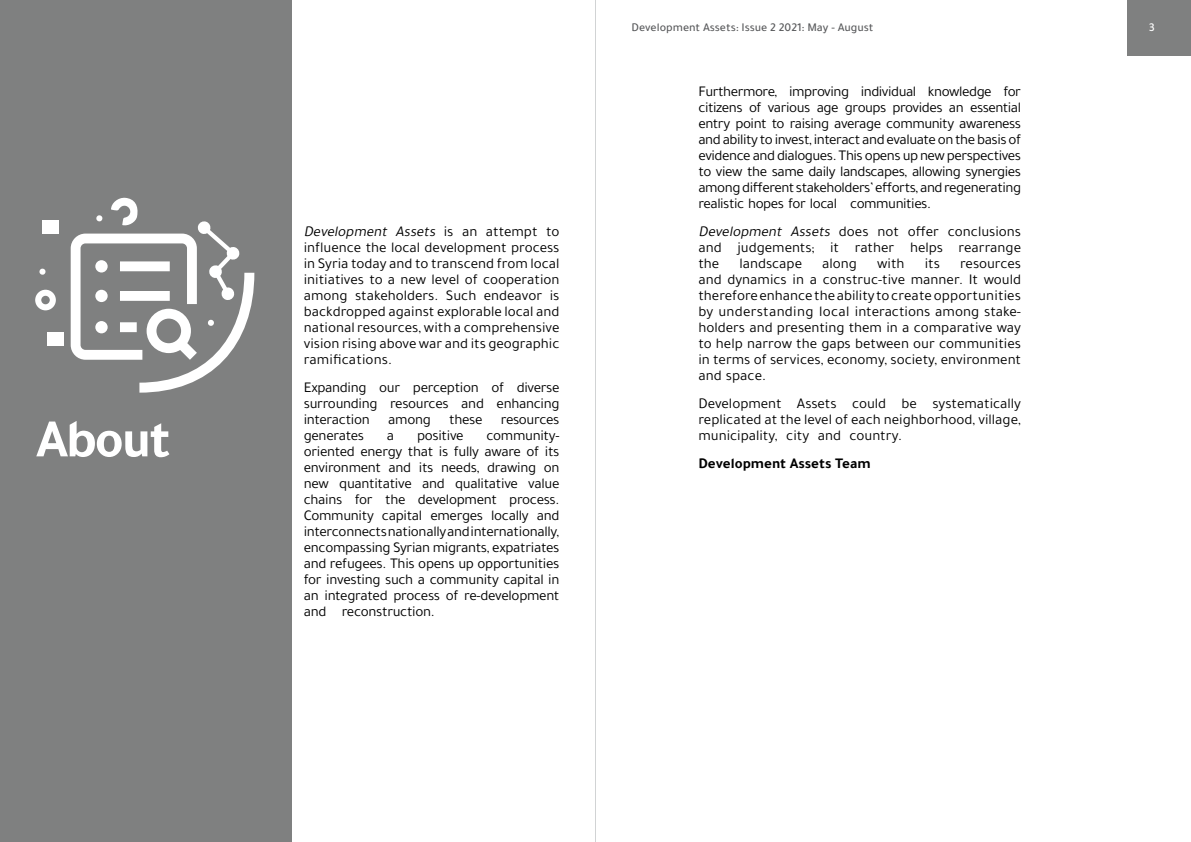
<style>
.page{position:relative;width:1191px;height:842px;background:#fff}
.page>*{position:absolute;margin:0;border:0;box-sizing:border-box;transform-origin:0 0}
.t1{font:700 55px "Tajawal";letter-spacing:-.04em;color:#fff}
.t2{font:15px/16px "Tajawal";color:#000;text-align:justify}
.t3{font:700 15px "Tajawal";color:#000}
.t4{font:15px "Tajawal";letter-spacing:-.02em;color:#000}
.t5{font:500 12px "Tajawal";color:#58595b}
.t6{font:500 12px "Tajawal";color:#fff}
.s1{font-style:italic}
</style>
<div class="page">
<div style="left:1127px;top:0;width:64px;height:55px;background:#7f8080"></div>
<div style="left:0;top:0;width:292px;height:842px;background:#7f8080"></div>
<svg style="left:39px;top:268px;width:7px;height:7px"></svg>
<svg style="left:35px;top:290px;width:21px;height:20px"></svg>
<div style="left:42px;top:220px;width:17px;height:13px;background:#fff"></div>
<div style="left:47px;top:333px;width:16px;height:13px;background:#fff"></div>
<svg style="left:71px;top:197px;width:183px;height:196px"></svg>
<hr style="left:595px;top:0;width:1px;height:842px;background:#d1d3d4">
<h1 class="t1" style="left:36px;top:398px;width:136px">About</h1>
<p class="t2" style="left:304px;top:223px;width:257px"><span class="s1">Development Assets</span> i s a n a t t e m p t t o influence the local development process in Syria today and to transcend from local initiatives to a new level of cooperation among stakeholders. Such endeavor is backdropped against explorable local and national resources, with a comprehensive vision rising above war and its geographic ramifications.</p>
<p class="t2" style="left:304px;top:379px;width:257px">Expanding our perception of diverse surrounding resources and enhancing interaction among these resources generates</p>
<p class="t2" style="left:304px;top:427px;width:257px;text-indent:183px">community&shy;oriented energy that is fully aware of its environment and its needs, drawing on new quantitative and qualitative value chains for the development process.<br>Community capital emerges locally and interconnects nationally and internationally, encompassing Syrian migrants, expatriates and refugees. This opens up opportunities for investing such a community capital in an integrated process of re-development and reconstruction.</p>
<p class="t2" style="left:387px;top:427px;width:9px">a</p>
<p class="t4" style="left:417px;top:425px;width:48px">positive</p>
<p class="t5" style="left:631px;top:19px;width:243px">Development Assets: Issue 2 2021: May - August</p>
<p class="t6" style="left:1148px;top:19px;width:7px">3</p>
<p class="t2" style="left:698px;top:83px;width:324px">Furthermore, improving individual knowledge for citizens of various age groups provides an essential entry point to raising average community awareness and ability to invest, interact and evaluate on the basis of evidence and dialogues. This opens up new perspectives to view the same daily landscapes, allowing synergies among different stakeholders’ efforts, and regenerating realistic hopes for local communities.</p>
<p class="t2" style="left:698px;top:223px;width:324px"><span class="s1">Development Assets</span> does not offer conclusions and judgements; it rather helps rearrange the</p>
<p class="t2" style="left:739px;top:255px;width:64px">landscape</p>
<p class="t2" style="left:822px;top:255px;width:36px">along</p>
<p class="t2" style="left:877px;top:255px;width:29px">with</p>
<p class="t2" style="left:924px;top:255px;width:17px">its</p>
<p class="t2" style="left:698px;top:255px;width:324px;text-indent:262px">resources and dynamics in a construc-tive manner. It would therefore enhance the ability to create opportunities by understanding local interactions among stake&shy;holders and presenting them in a comparative way to help narrow the gaps between our communities in terms of services, economy, society, environment and space.</p>
<p class="t2" style="left:698px;top:395px;width:324px">Development Assets could be systematically replicated at the level of each neighborhood, village, municipality, city and country.</p>
<p class="t3" style="left:698px;top:452px;width:174px">Development Assets Team</p>
</div>
